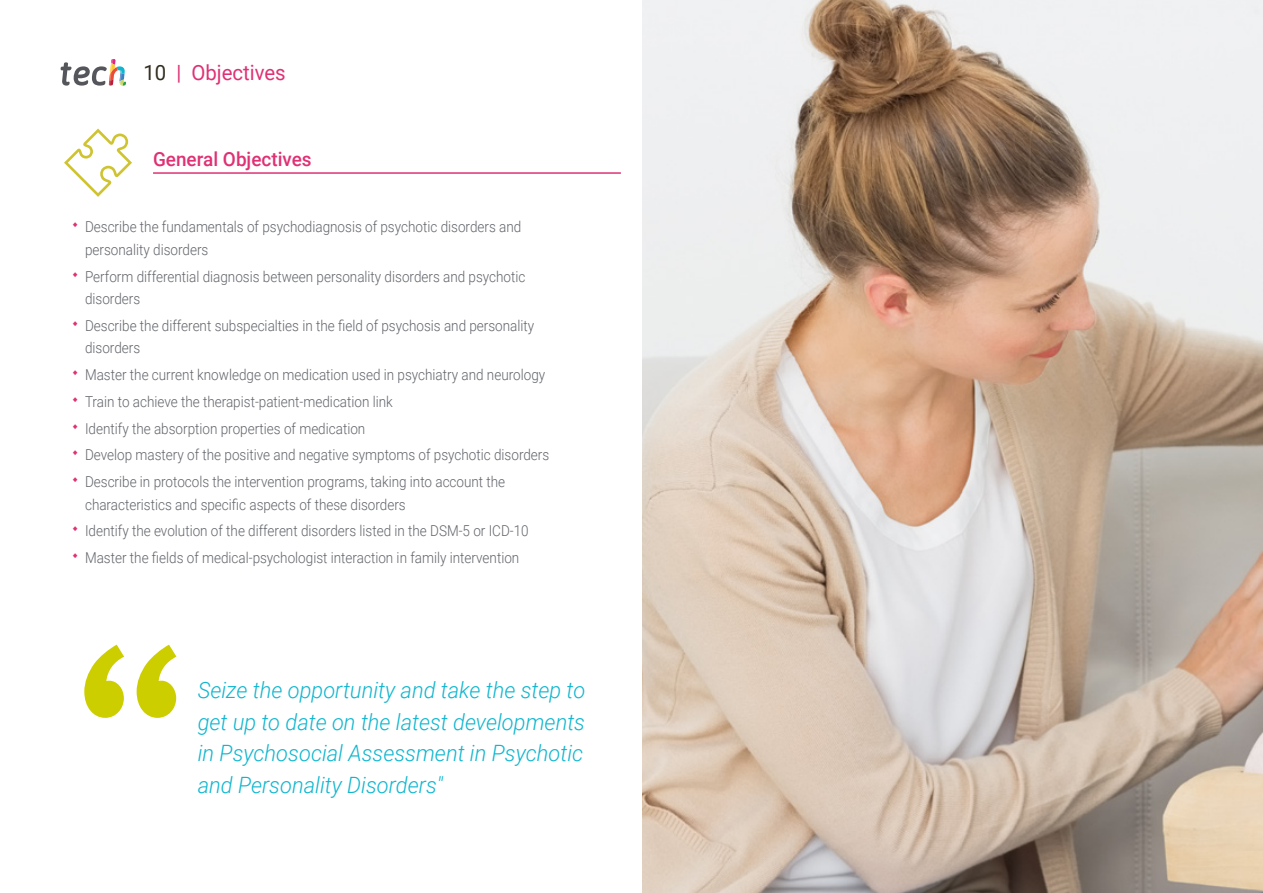
<style>
.page{position:relative;width:1263px;height:893px;background:#fff}
.page>*{position:absolute;margin:0;border:0;box-sizing:border-box;transform-origin:0 0}
.t1{font:italic 300 22.5px/31.5px "Roboto";color:#0fb6cf;text-align:justify}
.t2{font:21px "Roboto";color:#df3174}
.t3{font:500 19.5px "Roboto";color:#df3174}
.t4{font:300 15px/26.7px "Roboto";color:#61646a;scale:.9 1}
.s1{color:#312e20}
</style>
<div class="page">
<hr style="left:153px;top:173px;width:468px;height:1px;background:#df3174">
<svg style="left:64px;top:129px;width:68px;height:68px"></svg>
<svg style="left:84px;top:645px;width:92px;height:73px"></svg>
<img style="left:642px;top:0;width:621px;height:893px">
<svg style="left:61px;top:59px;width:65px;height:27px"></svg>
<h2 class="t2" style="left:144px;top:57px;width:144px"><span class="s1">10</span> | Objectives</h2>
<h3 class="t3" style="left:153px;top:145px;width:160px">General Objectives</h3>
<p class="t4" style="left:85px;top:215px;width:486px;line-height:22.5px">Describe the fundamentals of psychodiagnosis of psychotic disorders and personality disorders</p>
<p class="t4" style="left:85px;top:264px;width:491px;line-height:22.5px">Perform differential diagnosis between personality disorders and psychotic disorders</p>
<p class="t4" style="left:85px;top:314px;width:501px;line-height:22.5px">Describe the different subspecialties in the field of psychosis and personality disorders</p>
<p class="t4" style="left:85px;top:361px;width:517px">Master the current knowledge on medication used in psychiatry and neurology Train to achieve the therapist-patient-medication link<br>Identify the absorption properties of medication<br>Develop mastery of the positive and negative symptoms of psychotic disorders Describe in protocols the intervention programs, taking into account the</p>
<p class="t4" style="left:85px;top:490px;width:494px">characteristics and specific aspects of these disorders<br>Identify the evolution of the different disorders listed in the DSM-5 or ICD-10<br>Master the fields of medical-psychologist interaction in family intervention</p>
<h1 class="t1" style="left:198px;top:673px;width:389px">Seize the opportunity and take the step to get up to date on the latest developments in Psychosocial Assessment in Psychotic and Personality Disorders"</h1>
</div>
